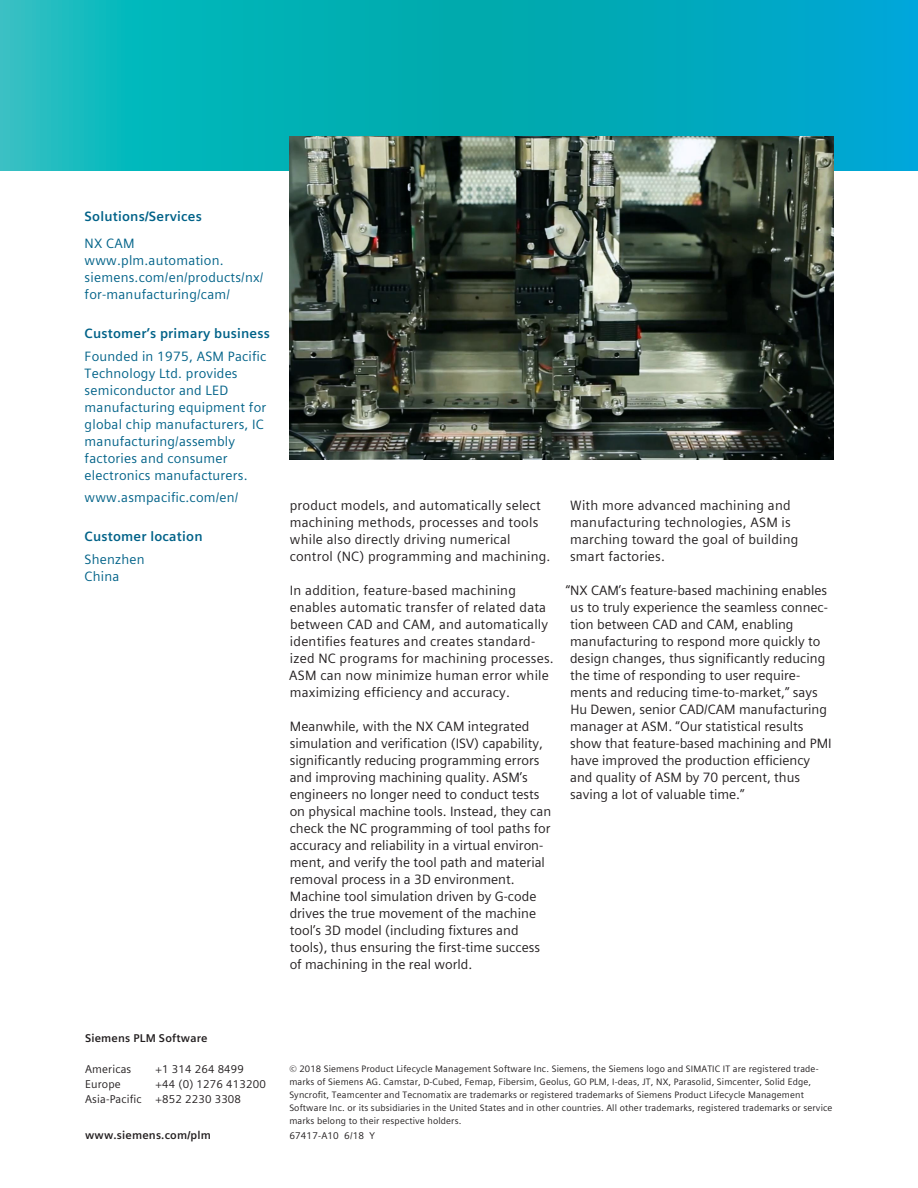
<style>
.page{position:relative;width:918px;height:1188px;background:#fff}
.page>*{position:absolute;margin:0;border:0;box-sizing:border-box;transform-origin:0 0}
.Body_text{font:13.5px/17px "Siemens Sans Global";color:#231f20}
.Side_bar_text_BACK{font:13.5px/17px "Siemens Sans Global";letter-spacing:.015em;color:#006288}
.Side_bar_head_BACK{font:700 13.5px "Siemens Sans Global";letter-spacing:.015em;color:#006288}
.Contact_Block{font:11.25px/14.9px "Siemens Sans Global";letter-spacing:.015em;color:#231f20}
.Contact_URL_bold{font:700 11.25px "Siemens Sans Global";letter-spacing:.015em;color:#231f20}
.Legal_Text{font:9.75px "Siemens Sans Global";letter-spacing:.015em;color:#231f20}
.Legal_Text-2{font:9.3px/13px "Siemens Sans Global";letter-spacing:.015em;color:#231f20}
</style>
<div class="page">
<svg style="left:0;top:0;width:918px;height:170px"></svg>
<img style="left:289px;top:136px;width:544px;height:323px">
<p class="Side_bar_head_BACK" style="left:85px;top:206px;width:119px">Solutions/Services</p>
<p class="Side_bar_text_BACK" style="left:85px;top:235px;width:180px">NX CAM www.plm.automation. siemens.com/en/products/nx/ for-manufacturing/cam/</p>
<p class="Side_bar_head_BACK" style="left:85px;top:323px;width:187px">Customer’s primary business</p>
<p class="Side_bar_text_BACK" style="left:85px;top:348px;width:183px">Founded in 1975, ASM Pacific<br>Technology Ltd. provides semiconductor and LED manufacturing equipment for global chip manufacturers, IC manufacturing/assembly factories and consumer electronics manufacturers.</p>
<p class="Side_bar_text_BACK" style="left:85px;top:489px;width:155px">www.asmpacific.com/en/</p>
<p class="Side_bar_head_BACK" style="left:85px;top:526px;width:119px">Customer location</p>
<p class="Side_bar_text_BACK" style="left:85px;top:551px;width:62px">Shenzhen<br>China</p>
<p class="Body_text" style="left:290px;top:497px;width:262px">product models, and automatically select machining methods, processes and tools while also directly driving numerical control (NC) programming and machining.</p>
<p class="Body_text" style="left:289px;top:582px;width:266px">In addition, feature-based machining enables automatic transfer of related data between CAD and CAM, and automatically identifies features and creates standard&shy;ized NC programs for machining processes.<br>ASM can now minimize human error while maximizing efficiency and accuracy.</p>
<p class="Body_text" style="left:290px;top:718px;width:263px">Meanwhile, with the NX CAM integrated simulation and verification (ISV) capability, significantly reducing programming errors and improving machining quality. ASM’s engineers no longer need to conduct tests on physical machine tools. Instead, they can check the NC programming of tool paths for accuracy and reliability in a virtual environ&shy;ment, and verify the tool path and material removal process in a 3D environment.<br>Machine tool simulation driven by G-code drives the true movement of the machine tool’s 3D model (including fixtures and tools), thus ensuring the first-time success of machining in the real world.</p>
<p class="Body_text" style="left:570px;top:497px;width:230px">With more advanced machining and manufacturing technologies, ASM is marching toward the goal of building smart factories.</p>
<p class="Body_text" style="left:570px;top:582px;width:263px;text-indent:-4px">“NX CAM’s feature-based machining enables us to truly experience the seamless connec&shy;tion between CAD and CAM, enabling manufacturing to respond more quickly to design changes, thus significantly reducing the time of responding to user require&shy;ments and reducing time-to-market,” says Hu Dewen, senior CAD/CAM manufacturing manager at ASM. “Our statistical results show that feature-based machining and PMI have improved the production efficiency and quality of ASM by 70 percent, thus saving a lot of valuable time.”</p>
<p class="Contact_URL_bold" style="left:85px;top:1030px;width:124px">Siemens PLM Software</p>
<p class="Contact_Block" style="left:85px;top:1062px;width:48px">Americas</p>
<p class="Contact_Block" style="left:156px;top:1062px;width:90px">+1 314 264 8499</p>
<p class="Contact_Block" style="left:85px;top:1077px;width:37px">Europe</p>
<p class="Contact_Block" style="left:85px;top:1077px;width:182px;text-indent:71px">+44 (0) 1276 413200<br>Asia-Pacific +852 2230 3308</p>
<p class="Legal_Text-2" style="left:289px;top:1062px;width:545px">© 2018 Siemens Product Lifecycle Management Software Inc. Siemens, the Siemens logo and SIMATIC IT are registered trade&shy;marks of Siemens AG. Camstar, D-Cubed, Femap, Fibersim, Geolus, GO PLM, I-deas, JT, NX, Parasolid, Simcenter, Solid Edge, Syncrofit, Teamcenter and Tecnomatix are trademarks or registered trademarks of Siemens Product Lifecycle Management Software Inc. or its subsidiaries in the United States and in other countries. All other trademarks, registered trademarks or service marks belong to their respective holders.</p>
<p class="Contact_URL_bold" style="left:85px;top:1126px;width:127px">www.siemens.com/plm</p>
<p class="Legal_Text" style="left:289px;top:1128px;width:87px">67417-A10 6/18 Y</p>
</div>
